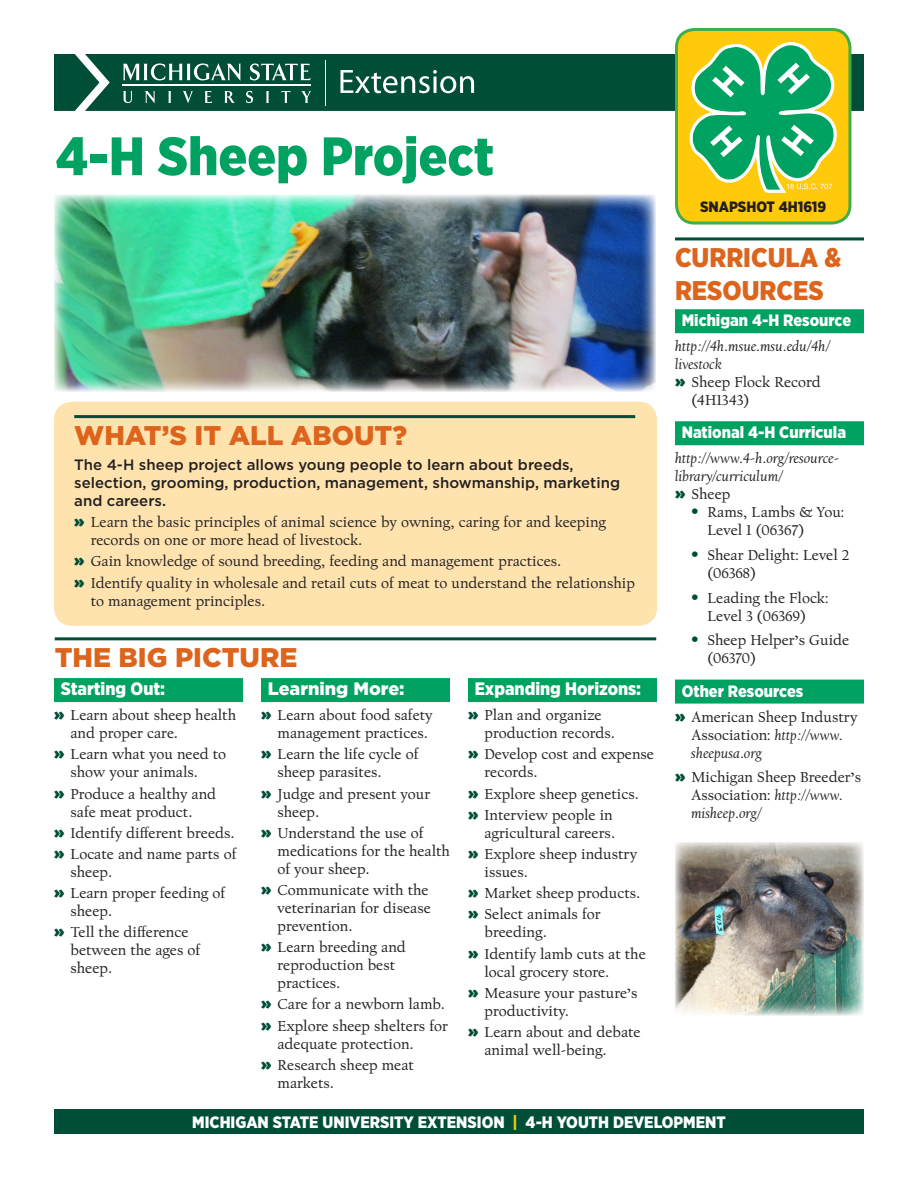
<style>
.page{position:relative;width:918px;height:1188px;background:#fff}
.page>*{position:absolute;margin:0;border:0;box-sizing:border-box;transform-origin:0 0}
.Cover_Title{font:900 54px "Gotham Narrow";color:#00a261}
.Subhead1{font:900 27px "Gotham";color:#dc641c}
.Subhead1-2{font:900 27px/32.4px "Gotham Narrow";color:#dc641c}
.Subhead2{font:900 18px "Gotham Narrow";color:#fff}
.Subhead2-2{font:900 18px "Gotham";color:#fff}
.Subhead2-3{font:900 16.5px "Gotham Narrow";color:#fff}
.Series_title{font:900 16.5px "Gotham Narrow";color:#fff}
.t1{font:15px/18px "Californian FB Text";color:#231f20}
.Intro___Conclusion_B{font:500 15px/18px "Gotham";color:#231f20}
.Body_copy{font:italic 15px/18px "Californian FB Text";color:#231f20}
.Series_title-2{font:900 15px "Gotham Narrow";color:#231f20}
.s1{font-family:"Gotham";font-weight:900;font-size:16.5px;color:#004e38}
.s2{font-style:italic}
.s3{color:#feca0a}
</style>
<div class="page">
<div style="left:54px;top:54px;width:810px;height:57px;background:#004e38"></div>
<svg style="left:123px;top:91px;width:9px;height:12px"></svg>
<svg style="left:145px;top:91px;width:10px;height:12px"></svg>
<svg style="left:168px;top:91px;width:3px;height:12px"></svg>
<svg style="left:183px;top:91px;width:10px;height:12px"></svg>
<svg style="left:205px;top:91px;width:7px;height:12px"></svg>
<svg style="left:225px;top:91px;width:10px;height:12px"></svg>
<svg style="left:246px;top:91px;width:7px;height:12px"></svg>
<svg style="left:266px;top:91px;width:3px;height:12px"></svg>
<svg style="left:281px;top:91px;width:9px;height:12px"></svg>
<svg style="left:301px;top:91px;width:10px;height:12px"></svg>
<svg style="left:123px;top:63px;width:118px;height:18px"></svg>
<svg style="left:250px;top:63px;width:61px;height:17px"></svg>
<hr style="left:123px;top:84px;width:188px;height:2px;background:#fff">
<svg style="left:340px;top:70px;width:134px;height:23px"></svg>
<hr style="left:325px;top:61px;width:1px;height:45px;background:#fff">
<div style="left:54px;top:402px;width:603px;height:224px;background:#fee3af;border-radius:18px"></div>
<hr style="left:74px;top:415px;width:561px;height:3px;background:#004e38">
<div style="left:54px;top:678px;width:189px;height:24px;background:#00a261"></div>
<div style="left:261px;top:678px;width:189px;height:24px;background:#00a261"></div>
<div style="left:468px;top:678px;width:189px;height:24px;background:#00a261"></div>
<hr style="left:55px;top:637px;width:601px;height:3px;background:#004e38">
<img style="left:54px;top:195px;width:602px;height:196px">
<div style="left:54px;top:1110px;width:810px;height:24px;background:#004e38"></div>
<div style="left:676px;top:29px;width:174px;height:194px;background:#feca0a;border-radius:18px"></div>
<div style="left:675px;top:28px;width:176px;height:197px;border:3px solid #40ae49;border-radius:18px"></div>
<svg style="left:690px;top:42px;width:147px;height:151px"></svg>
<hr style="left:675px;top:237px;width:189px;height:3px;background:#004e38">
<div style="left:675px;top:309px;width:189px;height:24px;background:#00a261"></div>
<div style="left:675px;top:421px;width:189px;height:24px;background:#00a261"></div>
<div style="left:675px;top:680px;width:189px;height:24px;background:#00a261"></div>
<img style="left:675px;top:842px;width:189px;height:173px">
<p class="Cover_Title" style="left:56px;top:121px;width:440px">4-H Sheep Project</p>
<p class="Subhead1" style="left:74px;top:417px;width:334px">WHAT’S IT ALL ABOUT?</p>
<p class="Intro___Conclusion_B" style="left:74px;top:455px;width:547px">The 4-H sheep project allows young people to learn about breeds, selection, grooming, production, management, showmanship, marketing and careers.</p>
<p class="t1" style="left:91px;top:514px;width:517px;text-indent:-16px"><span class="s1">»</span> Learn the basic principles of animal science by owning, caring for and keeping records on one or more head of livestock.</p>
<p class="t1" style="left:74px;top:553px;width:489px"><span class="s1">»</span> Gain knowledge of sound breeding, feeding and management practices.</p>
<p class="t1" style="left:91px;top:574px;width:546px;text-indent:-16px"><span class="s1">»</span> Identify quality in wholesale and retail cuts of meat to understand the relationship to management principles.</p>
<p class="Subhead1" style="left:55px;top:639px;width:244px">THE BIG PICTURE</p>
<p class="Subhead2" style="left:61px;top:677px;width:106px">Starting Out:</p>
<p class="t1" style="left:70px;top:706px;width:167px;text-indent:-16px"><span class="s1">»</span> Learn about sheep health and proper care.</p>
<p class="t1" style="left:70px;top:746px;width:157px;text-indent:-16px"><span class="s1">»</span> Learn what you need to show your animals.</p>
<p class="t1" style="left:54px;top:785px;width:164px;text-align:center"><span class="s1">»</span> Produce a healthy and safe meat product.</p>
<p class="t1" style="left:54px;top:824px;width:182px"><span class="s1">»</span> Identify different breeds.</p>
<p class="t1" style="left:70px;top:845px;width:167px;text-indent:-16px"><span class="s1">»</span> Locate and name parts of sheep.</p>
<p class="t1" style="left:70px;top:885px;width:156px;text-indent:-16px"><span class="s1">»</span> Learn proper feeding of sheep.</p>
<p class="t1" style="left:70px;top:924px;width:131px;text-indent:-16px"><span class="s1">»</span> Tell the difference between the ages of sheep.</p>
<p class="Subhead2-2" style="left:268px;top:676px;width:138px">Learning More:</p>
<p class="t1" style="left:261px;top:706px;width:173px;text-align:right"><span class="s1">»</span> Learn about food safety management practices.</p>
<p class="t1" style="left:278px;top:746px;width:142px;text-indent:-16px"><span class="s1">»</span> Learn the life cycle of sheep parasites.</p>
<p class="t1" style="left:278px;top:785px;width:154px;text-indent:-16px"><span class="s1">»</span> Judge and present your sheep.</p>
<p class="t1" style="left:278px;top:824px;width:174px;text-indent:-16px"><span class="s1">»</span> Understand the use of medications for the health of your sheep.</p>
<p class="t1" style="left:278px;top:881px;width:155px;text-indent:-16px"><span class="s1">»</span> Communicate with the veterinarian for disease prevention.</p>
<p class="t1" style="left:278px;top:939px;width:130px;text-indent:-16px"><span class="s1">»</span> Learn breeding and reproduction best practices.</p>
<p class="t1" style="left:261px;top:996px;width:186px"><span class="s1">»</span> Care for a newborn lamb.</p>
<p class="t1" style="left:278px;top:1017px;width:172px;text-indent:-16px"><span class="s1">»</span> Explore sheep shelters for adequate protection.</p>
<p class="t1" style="left:278px;top:1056px;width:138px;text-indent:-16px"><span class="s1">»</span> Research sheep meat markets.</p>
<p class="Subhead2" style="left:475px;top:677px;width:168px">Expanding Horizons:</p>
<p class="t1" style="left:484px;top:706px;width:132px;text-indent:-16px"><span class="s1">»</span> Plan and organize production records.</p>
<p class="t1" style="left:484px;top:746px;width:171px;text-indent:-16px"><span class="s1">»</span> Develop cost and expense records.</p>
<p class="t1" style="left:468px;top:785px;width:173px"><span class="s1">»</span> Explore sheep genetics.</p>
<p class="t1" style="left:468px;top:806px;width:149px;text-align:right"><span class="s1">»</span> Interview people in agricultural careers.</p>
<p class="t1" style="left:484px;top:845px;width:154px;text-indent:-16px"><span class="s1">»</span> Explore sheep industry issues.</p>
<p class="t1" style="left:468px;top:885px;width:174px"><span class="s1">»</span> Market sheep products.</p>
<p class="t1" style="left:484px;top:906px;width:118px;text-indent:-16px"><span class="s1">»</span> Select animals for breeding.</p>
<p class="t1" style="left:484px;top:945px;width:163px;text-indent:-16px"><span class="s1">»</span> Identify lamb cuts at the local grocery store.</p>
<p class="t1" style="left:484px;top:984px;width:154px;text-indent:-16px"><span class="s1">»</span> Measure your pasture’s productivity.</p>
<p class="t1" style="left:484px;top:1024px;width:158px;text-indent:-16px"><span class="s1">»</span> Learn about and debate animal well-being.</p>
<p class="Series_title-2" style="left:700px;top:197px;width:128px">SNAPSHOT 4H1619</p>
<p class="Subhead1-2" style="left:675px;top:241px;width:168px">CURRICULA &amp;<br>RESOURCES</p>
<p class="Subhead2-3" style="left:682px;top:310px;width:171px">Michigan 4-H Resource</p>
<p class="Body_copy" style="left:675px;top:337px;width:157px">http://4h.msue.msu.edu/4h/ livestock</p>
<p class="t1" style="left:692px;top:374px;width:131px;text-indent:-16px"><span class="s1">»</span> Sheep Flock Record (4H1343)</p>
<p class="Subhead2-3" style="left:682px;top:422px;width:166px">National 4-H Curricula</p>
<p class="Body_copy" style="left:675px;top:449px;width:166px">http://www.4-h.org/resource&shy;library/curriculum/</p>
<p class="t1" style="left:675px;top:486px;width:57px"><span class="s1">»</span> Sheep</p>
<p class="t1" style="left:707px;top:504px;width:138px;text-indent:-16px"><span class="s1">•</span> Rams, Lambs &amp; You:<br>Level 1 (06367)</p>
<p class="t1" style="left:707px;top:546px;width:143px;text-indent:-16px"><span class="s1">•</span> Shear Delight: Level 2 (06368)</p>
<p class="t1" style="left:691px;top:589px;width:139px;text-align:center"><span class="s1">•</span> Leading the Flock:<br>Level 3 (06369)</p>
<p class="t1" style="left:707px;top:632px;width:143px;text-indent:-16px"><span class="s1">•</span> Sheep Helper’s Guide (06370)</p>
<p class="Subhead2-3" style="left:682px;top:680px;width:123px">Other Resources</p>
<p class="t1" style="left:692px;top:708px;width:168px;text-indent:-16px"><span class="s1">»</span> American Sheep Industry<br>Association: <span class="s2">http://www. sheepusa.org</span></p>
<p class="t1" style="left:692px;top:769px;width:171px;text-indent:-16px"><span class="s1">»</span> Michigan Sheep Breeder’s<br>Association: <span class="s2">http://www. misheep.org/</span></p>
<p class="Series_title" style="left:192px;top:1111px;width:535px">MICHIGAN STATE UNIVERSITY EXTENSION <span class="s3">|</span> 4-H YOUTH DEVELOPMENT</p>
</div>
